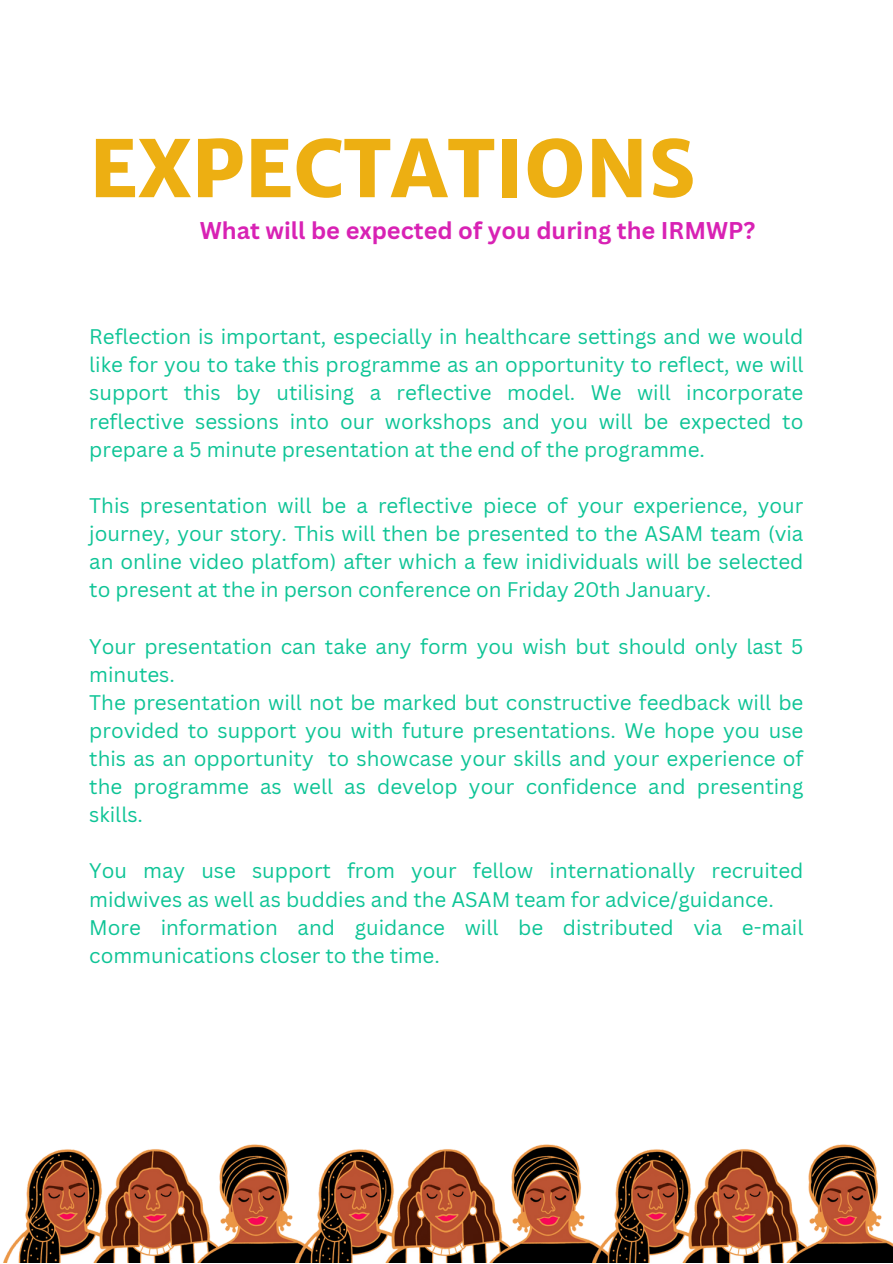
<style>
.page{position:relative;width:893px;height:1264px;background:#fff}
.page>*{position:absolute;margin:0;border:0;box-sizing:border-box;transform-origin:0 0}
.t1{font:800 78.45px "Merriweather Sans";color:#edaf12}
.t2{font:700 23.55px "Canva Sans";color:#d822b4}
.t3{font:20.55px/28px "Canva Sans";color:#0ec496;text-align:justify}
</style>
<div class="page">
<img style="left:3px;top:1144px;width:289px;height:118px">
<img style="left:292px;top:1144px;width:297px;height:118px">
<img style="left:589px;top:1144px;width:303px;height:118px">
<p class="t1" style="left:89px;top:120px;width:607px">EXPECTATIONS</p>
<p class="t2" style="left:200px;top:213px;width:557px">What will be expected of you during the IRMWP?</p>
<p class="t3" style="left:89px;top:322px;width:715px">Reflection is important, especially in healthcare settings and we would like for you to take this programme as an opportunity to reflect, we will support this by utilising a reflective model. We will incorporate reflective sessions into our workshops and you will be expected to prepare a 5 minute presentation at the end of the programme.</p>
<p class="t3" style="left:89px;top:491px;width:715px">This presentation will be a reflective piece of your experience, your journey, your story. This will then be presented to the ASAM team (via an online video platfom) after which a few inidividuals will be selected to present at the in person conference on Friday 20th January.</p>
<p class="t3" style="left:89px;top:631px;width:715px">Your presentation can take any form you wish but should only last 5 minutes.</p>
<p class="t3" style="left:89px;top:687px;width:715px">The presentation will not be marked but constructive feedback will be provided to support you with future presentations. We hope you use this as an opportunity to showcase your skills and your experience of the programme as well as develop your confidence and presenting skills.</p>
<p class="t3" style="left:89px;top:856px;width:715px">You may use support from your fellow internationally recruited midwives as well as buddies and the ASAM team for advice/guidance.</p>
<p class="t3" style="left:89px;top:912px;width:715px">More information and guidance will be distributed via e-mail communications closer to the time.</p>
</div>
